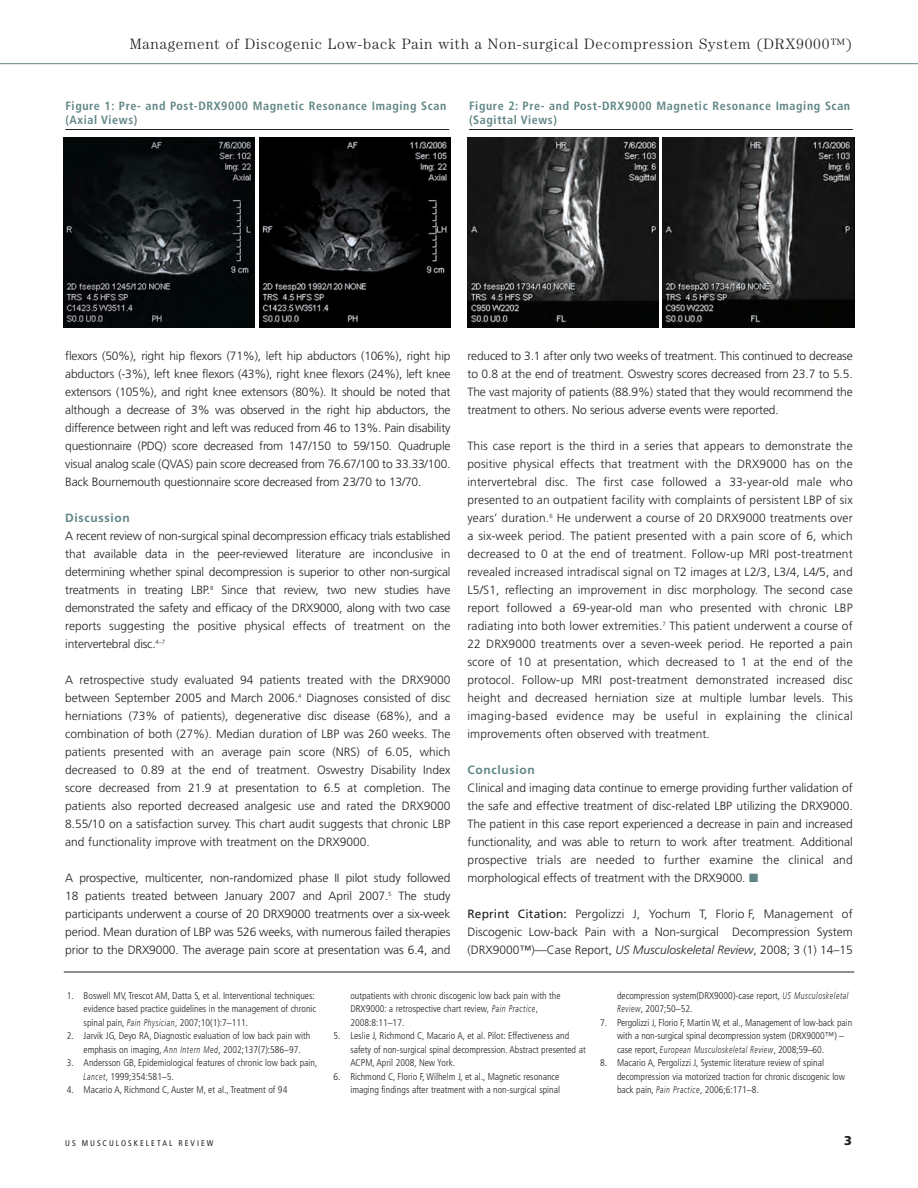
<style>
.page{position:relative;width:918px;height:1188px;background:#fff}
.page>*{position:absolute;margin:0;border:0;box-sizing:border-box;transform-origin:0 0}
.t1{font:300 15px "Century";letter-spacing:.05em;color:#231f20}
.t2{font:900 12.75px "Frutiger";color:#231f20}
.t3{font:300 12px/18px "Frutiger";letter-spacing:-.005em;color:#231f20;text-align:justify}
.t4{font:700 condensed 12px/14.2px "Frutiger";letter-spacing:.05em;color:#618585}
.t5{font:700 12px "Frutiger";letter-spacing:.055em;color:#618585}
.t6{font:300 condensed 9.75px/13.5px "Frutiger";color:#231f20}
.t7{font:condensed 8.25px "Frutiger";letter-spacing:.24em;color:#231f20}
.s1{color:#618585}
.s2{font-weight:400}
.s3{font-style:italic}
.s4{font-style:italic;font-stretch:normal}
</style>
<div class="page">
<hr style="left:0;top:63px;width:918px;height:1px;background:#618585">
<hr style="left:64px;top:972px;width:790px;height:1px;background:#231f20">
<hr style="left:65px;top:129px;width:384px;height:1px;background:#231f20">
<hr style="left:469px;top:129px;width:384px;height:1px;background:#231f20">
<img style="left:64px;top:137px;width:191px;height:190px">
<img style="left:259px;top:137px;width:191px;height:190px">
<img style="left:467px;top:137px;width:192px;height:190px">
<img style="left:663px;top:137px;width:191px;height:190px">
<p class="t1" style="left:130px;top:38px;width:724px">Management of Discogenic Low-back Pain with a Non-surgical Decompression System (DRX9000™)</p>
<p class="t4" style="left:65px;top:100px;width:383px">Figure 1: Pre- and Post-DRX9000 Magnetic Resonance Imaging Scan (Axial Views)</p>
<p class="t4" style="left:469px;top:100px;width:383px">Figure 2: Pre- and Post-DRX9000 Magnetic Resonance Imaging Scan (Sagittal Views)</p>
<p class="t3" style="left:65px;top:348px;width:387px">flexors (50%), right hip flexors (71%), left hip abductors (106%), right hip abductors (-3%), left knee flexors (43%), right knee flexors (24%), left knee extensors (105%), and right knee extensors (80%). It should be noted that although a decrease of 3% was observed in the right hip abductors, the difference between right and left was reduced from 46 to 13%. Pain disability questionnaire (PDQ) score decreased from 147/150 to 59/150. Quadruple visual analog scale (QVAS) pain score decreased from 76.67/100 to 33.33/100.<br>Back Bournemouth questionnaire score decreased from 23/70 to 13/70.</p>
<p class="t5" style="left:65px;top:513px;width:66px">Discussion</p>
<p class="t3" style="left:65px;top:528px;width:387px">A recent review of non-surgical spinal decompression efficacy trials established that available data in the peer-reviewed literature are inconclusive in determining whether spinal decompression is superior to other non-surgical treatments in treating LBP.<sup>8</sup> Since that review, two new studies have demonstrated the safety and efficacy of the DRX9000, along with two case reports suggesting the positive physical effects of treatment on the intervertebral disc.<sup>4–7</sup></p>
<p class="t3" style="left:65px;top:672px;width:387px">A retrospective study evaluated 94 patients treated with the DRX9000 between September 2005 and March 2006.<sup>4</sup> Diagnoses consisted of disc herniations (73% of patients), degenerative disc disease (68%), and a combination of both (27%). Median duration of LBP was 260 weeks. The patients presented with an average pain score (NRS) of 6.05, which decreased to 0.89 at the end of treatment. Oswestry Disability Index score decreased from 21.9 at presentation to 6.5 at completion. The patients also reported decreased analgesic use and rated the DRX9000<br>8.55/10 on a satisfaction survey. This chart audit suggests that chronic LBP and functionality improve with treatment on the DRX9000.</p>
<p class="t3" style="left:65px;top:870px;width:387px">A prospective, multicenter, non-randomized phase II pilot study followed 18 patients treated between January 2007 and April 2007.<sup>5</sup> The study participants underwent a course of 20 DRX9000 treatments over a six-week period. Mean duration of LBP was 526 weeks, with numerous failed therapies prior to the DRX9000. The average pain score at presentation was 6.4, and</p>
<p class="t3" style="left:468px;top:348px;width:387px">reduced to 3.1 after only two weeks of treatment. This continued to decrease to 0.8 at the end of treatment. Oswestry scores decreased from 23.7 to 5.5.<br>The vast majority of patients (88.9%) stated that they would recommend the treatment to others. No serious adverse events were reported.</p>
<p class="t3" style="left:468px;top:438px;width:387px">This case report is the third in a series that appears to demonstrate the positive physical effects that treatment with the DRX9000 has on the intervertebral disc. The first case followed a 33-year-old male who presented to an outpatient facility with complaints of persistent LBP of six years’ duration.<sup>6</sup> He underwent a course of 20 DRX9000 treatments over a six-week period. The patient presented with a pain score of 6, which decreased to 0 at the end of treatment. Follow-up MRI post-treatment revealed increased intradiscal signal on T2 images at L2/3, L3/4, L4/5, and L5/S1, reflecting an improvement in disc morphology. The second case report followed a 69-year-old man who presented with chronic LBP radiating into both lower extremities.<sup>7</sup> This patient underwent a course of 22 DRX9000 treatments over a seven-week period. He reported a pain score of 10 at presentation, which decreased to 1 at the end of the protocol. Follow-up MRI post-treatment demonstrated increased disc height and decreased herniation size at multiple lumbar levels. This imaging-based evidence may be useful in explaining the clinical improvements often observed with treatment.</p>
<p class="t5" style="left:468px;top:765px;width:69px">Conclusion</p>
<p class="t3" style="left:468px;top:780px;width:387px">Clinical and imaging data continue to emerge providing further validation of the safe and effective treatment of disc-related LBP utilizing the DRX9000.<br>The patient in this case report experienced a decrease in pain and increased functionality, and was able to return to work after treatment. Additional prospective trials are needed to further examine the clinical and morphological effects of treatment with the DRX9000. <span class="s1">■</span></p>
<p class="t3" style="left:468px;top:906px;width:387px"><span class="s2">Reprint Citation:</span> Pergolizzi J, Yochum T, Florio F, Management of Discogenic Low-back Pain with a Non-surgical Decompression System (DRX9000™)—Case Report, <span class="s3">US Musculoskeletal Review</span>, 2008; 3 (1) 14–15</p>
<p class="t6" style="left:84px;top:989px;width:234px;text-indent:-17px">1. Boswell MV, Trescot AM, Datta S, et al. Interventional techniques: evidence based practice guidelines in the management of chronic spinal pain, <span class="s4">Pain Physician</span>, 2007;10(1):7–111.</p>
<p class="t6" style="left:84px;top:1030px;width:228px;text-indent:-17px">2. Jarvik JG, Deyo RA, Diagnostic evaluation of low back pain with emphasis on imaging, <span class="s4">Ann Intern Med</span>, 2002;137(7):586–97.</p>
<p class="t6" style="left:84px;top:1057px;width:235px;text-indent:-17px">3. Andersson GB, Epidemiological features of chronic low back pain,<br><span class="s4">Lancet</span>, 1999;354:581–5.</p>
<p class="t6" style="left:67px;top:1084px;width:222px">4. Macario A, Richmond C, Auster M, et al., Treatment of 94</p>
<p class="t6" style="left:350px;top:989px;width:212px">outpatients with chronic discogenic low back pain with the<br>DRX9000: a retrospective chart review, <span class="s4">Pain Practice</span>,<br>2008:8:11–17.</p>
<p class="t6" style="left:350px;top:1030px;width:237px;text-indent:-17px">5. Leslie J, Richmond C, Macario A, et al. Pilot: Effectiveness and safety of non-surgical spinal decompression. Abstract presented at<br>ACPM, April 2008, New York.</p>
<p class="t6" style="left:333px;top:1070px;width:228px;text-align:right">6. Richmond C, Florio F, Wilhelm J, et al., Magnetic resonance imaging findings after treatment with a non-surgical spinal</p>
<p class="t6" style="left:617px;top:989px;width:233px">decompression system(DRX9000)-case report, <span class="s4">US Musculoskeletal<br>Review</span>, 2007;50–52.</p>
<p class="t6" style="left:617px;top:1016px;width:237px;text-indent:-17px">7. Pergolizzi J, Florio F, Martin W, et al., Management of low-back pain with a non-surgical spinal decompression system (DRX9000™) – case report, <span class="s4">European Musculoskeletal Review</span>, 2008;59–60.</p>
<p class="t6" style="left:617px;top:1057px;width:230px;text-indent:-17px">8. Macario A, Pergolizzi J, Systemic literature review of spinal decompression via motorized traction for chronic discogenic low back pain, <span class="s4">Pain Practice</span>, 2006;6:171–8.</p>
<p class="t7" style="left:65px;top:1140px;width:150px">US MUSCULOSKELETAL REVIEW</p>
<p class="t2" style="left:844px;top:1135px;width:9px">3</p>
</div>
